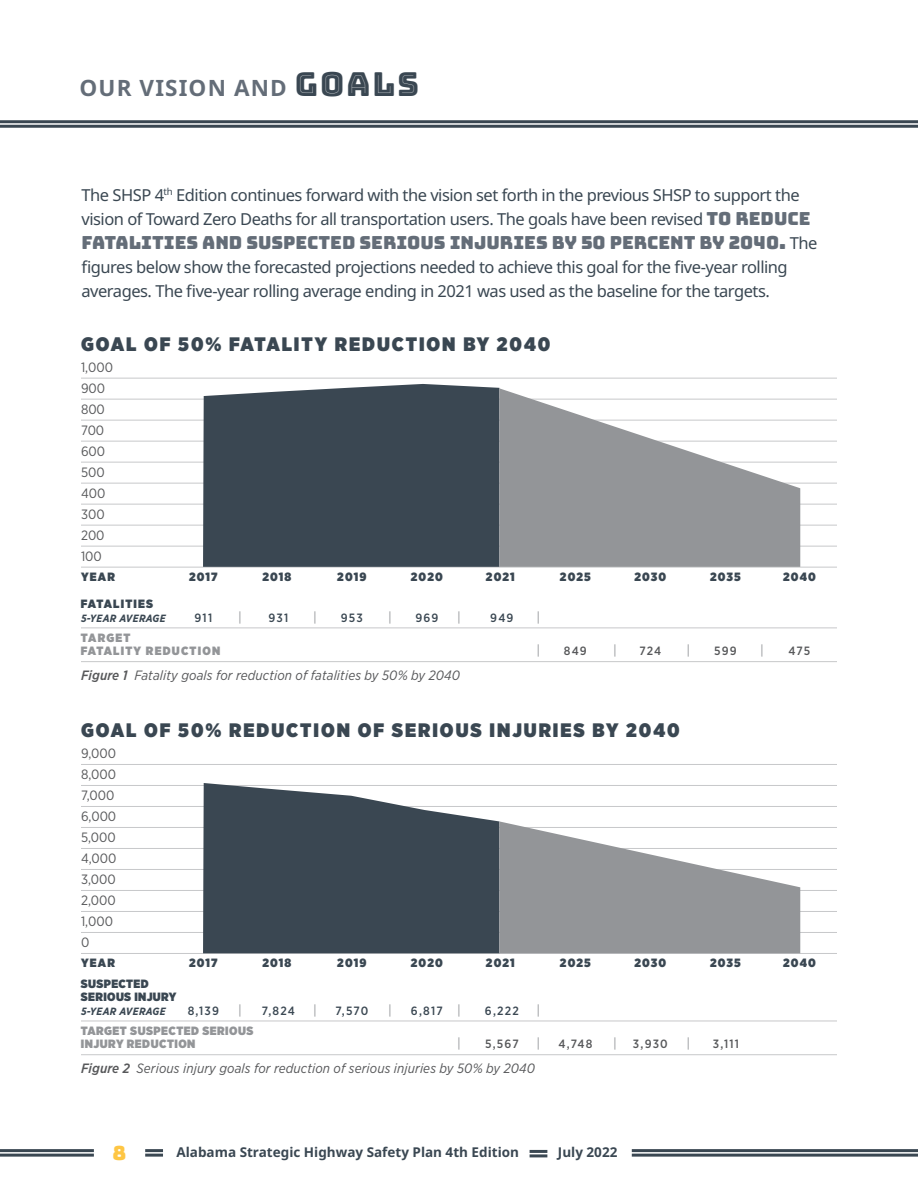
<style>
.page{position:relative;width:918px;height:1188px;background:#fff}
.page>*{position:absolute;margin:0;border:0;box-sizing:border-box;transform-origin:0 0}
.t1{font:700 22.5px "Noto Sans";letter-spacing:.05em;color:#646d78}
.t2{font:900 19.5px "Gotham Narrow";letter-spacing:.1em;color:#3a4752}
.t3{font:19.5px "Bungee";color:#fec644}
.t4{font:18px "Bungee";color:#646d78}
.t5{font:16.5px/24px "Noto Sans";letter-spacing:-.03em;color:#3a4752}
.t6{font:italic 13.5px "Gotham Narrow";letter-spacing:.01em;color:#57585a}
.t7{font:13.5px/21px "Gotham Narrow";color:#57585a}
.t8{font:700 13.5px "Noto Sans";color:#3a4752}
.t9{font:13.5px "Gotham Narrow";color:#939598}
.t10{font:900 12px "Gotham Narrow";letter-spacing:.1em;color:#3a4752}
.t11{font:500 12px "Gotham Narrow";letter-spacing:.1em;color:#3a4752}
.t12{font:900 12px/13.5px "Gotham Narrow";letter-spacing:.04em;color:#939598}
.t13{font:500 12px "Gotham Narrow";letter-spacing:.095em;color:#57585a}
.t14{font:900 12px/13.5px "Gotham Narrow";letter-spacing:.1em;color:#939598}
.t15{font:900 12px/13.5px "Gotham Narrow";letter-spacing:.03em;color:#3a4752}
.t16{font:italic 700 10.5px "Gotham Narrow";letter-spacing:.03em;color:#3a4752}
.s1{font-family:"Bungee Inline";font-weight:400;font-size:33px;color:#3a4752}
.s2{font-family:"Bungee";font-size:18px;color:#646d78}
.s3{font-family:"Noto Sans";font-size:16.5px;color:#3a4752}
.s4{font-weight:500}
.s5{font-weight:400;font-size:13.5px;color:#939598}
</style>
<div class="page">
<hr style="left:530px;top:1150px;width:17px;height:3px;background:#3a4752">
<hr style="left:530px;top:1154px;width:17px;height:3px;background:#3a4752">
<hr style="left:145px;top:1149px;width:18px;height:3px;background:#3a4752">
<hr style="left:145px;top:1154px;width:18px;height:3px;background:#3a4752">
<hr style="left:0;top:1149px;width:94px;height:3px;background:#3a4752">
<hr style="left:0;top:1154px;width:94px;height:3px;background:#3a4752">
<hr style="left:632px;top:1149px;width:286px;height:3px;background:#3a4752">
<hr style="left:632px;top:1154px;width:286px;height:3px;background:#3a4752">
<hr style="left:0;top:120px;width:918px;height:3px;background:#3a4752">
<hr style="left:0;top:125px;width:918px;height:3px;background:#3a4752">
<hr style="left:81px;top:378px;width:756px;height:1px;background:#c7c8ca">
<hr style="left:81px;top:399px;width:756px;height:1px;background:#c7c8ca">
<hr style="left:81px;top:420px;width:756px;height:1px;background:#c7c8ca">
<hr style="left:81px;top:441px;width:756px;height:1px;background:#c7c8ca">
<hr style="left:81px;top:462px;width:756px;height:1px;background:#c7c8ca">
<hr style="left:81px;top:483px;width:756px;height:1px;background:#c7c8ca">
<hr style="left:81px;top:504px;width:756px;height:1px;background:#c7c8ca">
<hr style="left:81px;top:525px;width:756px;height:1px;background:#c7c8ca">
<hr style="left:81px;top:546px;width:756px;height:1px;background:#c7c8ca">
<hr style="left:81px;top:567px;width:756px;height:1px;background:#c7c8ca">
<hr style="left:81px;top:628px;width:756px;height:1px;background:#c7c8ca">
<hr style="left:81px;top:661px;width:756px;height:1px;background:#c7c8ca">
<hr style="left:81px;top:764px;width:756px;height:1px;background:#c7c8ca">
<hr style="left:81px;top:785px;width:756px;height:1px;background:#c7c8ca">
<hr style="left:81px;top:806px;width:756px;height:1px;background:#c7c8ca">
<hr style="left:81px;top:827px;width:756px;height:1px;background:#c7c8ca">
<hr style="left:81px;top:848px;width:756px;height:1px;background:#c7c8ca">
<hr style="left:81px;top:869px;width:756px;height:1px;background:#c7c8ca">
<hr style="left:81px;top:890px;width:756px;height:1px;background:#c7c8ca">
<hr style="left:81px;top:911px;width:756px;height:1px;background:#c7c8ca">
<hr style="left:81px;top:932px;width:756px;height:1px;background:#c7c8ca">
<hr style="left:81px;top:953px;width:756px;height:1px;background:#c7c8ca">
<hr style="left:81px;top:1021px;width:756px;height:1px;background:#c7c8ca">
<hr style="left:81px;top:1054px;width:756px;height:1px;background:#c7c8ca">
<div style="left:203px;top:384px;width:296px;height:183px;background:#3a4752"></div>
<svg style="left:203px;top:783px;width:296px;height:170px;background:#4d5962"></svg>
<svg style="left:499px;top:388px;width:301px;height:179px;fill:#939598"></svg>
<svg style="left:499px;top:821px;width:301px;height:132px"></svg>
<h1 class="t1" style="left:80px;top:72px;width:341px">OUR VISION AND <span class="s1">GOALS</span></h1>
<p class="t5" style="left:82px;top:183px;width:731px">The SHSP 4<sup>th</sup> Edition continues forward with the vision set forth in the previous SHSP to support the vision of Toward Zero Deaths for all transportation users. The goals have been revised <span class="s2">TO REDUCE</span></p>
<p class="t4" style="left:82px;top:232px;width:737px">FATALITIES AND SUSPECTED SERIOUS INJURIES BY 50 PERCENT BY 2040. <span class="s3">The</span></p>
<p class="t5" style="left:82px;top:255px;width:708px">figures below show the forecasted projections needed to achieve this goal for the five-year rolling averages. The five-year rolling average ending in 2021 was used as the baseline for the targets.</p>
<p class="t2" style="left:81px;top:331px;width:471px">GOAL OF 50% FATALITY REDUCTION BY 2040</p>
<p class="t7" style="left:81px;top:356px;width:33px">1,000<br>900<br>800<br>700<br>600<br>500<br>400<br>300<br>200<br>100</p>
<p class="t10" style="left:81px;top:569px;width:35px">YEAR</p>
<p class="t10" style="left:189px;top:569px;width:30px">2017</p>
<p class="t10" style="left:262px;top:569px;width:30px">2018</p>
<p class="t10" style="left:337px;top:569px;width:31px">2019</p>
<p class="t10" style="left:411px;top:569px;width:34px">2020</p>
<p class="t10" style="left:486px;top:569px;width:30px">2021</p>
<p class="t10" style="left:560px;top:569px;width:32px">2025</p>
<p class="t10" style="left:634px;top:569px;width:33px">2030</p>
<p class="t10" style="left:710px;top:569px;width:32px">2035</p>
<p class="t10" style="left:783px;top:569px;width:34px">2040</p>
<p class="t10" style="left:81px;top:596px;width:74px">FATALITIES</p>
<p class="t16" style="left:81px;top:611px;width:86px">5-YEAR AVERAGE</p>
<p class="t11" style="left:195px;top:610px;width:19px">911</p>
<p class="t9" style="left:238px;top:608px;width:5px">|</p>
<p class="t11" style="left:269px;top:610px;width:21px">931</p>
<p class="t9" style="left:313px;top:608px;width:5px">|</p>
<p class="t11" style="left:341px;top:610px;width:24px">953</p>
<p class="t9" style="left:388px;top:608px;width:5px">|</p>
<p class="t11" style="left:415px;top:610px;width:24px">969</p>
<p class="t9" style="left:457px;top:608px;width:5px">|</p>
<p class="t11" style="left:490px;top:610px;width:25px">949</p>
<p class="t9" style="left:537px;top:608px;width:5px">|</p>
<p class="t14" style="left:81px;top:631px;width:141px">TARGET<br>FATALITY REDUCTION</p>
<p class="t9" style="left:537px;top:642px;width:5px">|</p>
<p class="t13" style="left:564px;top:643px;width:24px">849</p>
<p class="t9" style="left:613px;top:642px;width:5px">|</p>
<p class="t13" style="left:639px;top:643px;width:23px">724</p>
<p class="t9" style="left:687px;top:642px;width:5px">|</p>
<p class="t13" style="left:714px;top:643px;width:24px">599</p>
<p class="t9" style="left:760px;top:642px;width:5px">|</p>
<p class="t13" style="left:789px;top:643px;width:23px">475</p>
<p class="t6" style="left:81px;top:667px;width:381px"><span class="s4">Figure 1</span> Fatality goals for reduction of fatalities by 50% by 2040</p>
<p class="t2" style="left:81px;top:717px;width:600px">GOAL OF 50% REDUCTION OF SERIOUS INJURIES BY 2040</p>
<p class="t7" style="left:81px;top:743px;width:37px">9,000<br>8,000<br>7,000<br>6,000<br>5,000<br>4,000<br>3,000<br>2,000<br>1,000<br>0</p>
<p class="t10" style="left:81px;top:955px;width:35px">YEAR</p>
<p class="t10" style="left:189px;top:955px;width:30px">2017</p>
<p class="t10" style="left:262px;top:955px;width:30px">2018</p>
<p class="t10" style="left:337px;top:955px;width:31px">2019</p>
<p class="t10" style="left:411px;top:955px;width:34px">2020</p>
<p class="t10" style="left:486px;top:955px;width:30px">2021</p>
<p class="t10" style="left:560px;top:955px;width:32px">2025</p>
<p class="t10" style="left:634px;top:955px;width:33px">2030</p>
<p class="t10" style="left:710px;top:955px;width:32px">2035</p>
<p class="t10" style="left:783px;top:955px;width:34px">2040</p>
<p class="t15" style="left:81px;top:976px;width:97px">SUSPECTED<br>SERIOUS INJURY</p>
<p class="t16" style="left:81px;top:1004px;width:86px">5-YEAR AVERAGE</p>
<p class="t11" style="left:188px;top:1003px;width:33px">8,139</p>
<p class="t9" style="left:238px;top:1002px;width:5px">|</p>
<p class="t11" style="left:262px;top:1003px;width:35px">7,824</p>
<p class="t9" style="left:313px;top:1002px;width:5px">|</p>
<p class="t11" style="left:335px;top:1003px;width:34px">7,570</p>
<p class="t9" style="left:388px;top:1002px;width:5px">|</p>
<p class="t11" style="left:411px;top:1003px;width:51px">6,817 <span class="s5">|</span></p>
<p class="t11" style="left:485px;top:1003px;width:35px">6,222</p>
<p class="t9" style="left:537px;top:1002px;width:5px">|</p>
<p class="t12" style="left:81px;top:1024px;width:174px">TARGET SUSPECTED SERIOUS<br>INJURY REDUCTION</p>
<p class="t9" style="left:457px;top:1035px;width:5px">|</p>
<p class="t13" style="left:485px;top:1037px;width:35px">5,567</p>
<p class="t9" style="left:537px;top:1035px;width:5px">|</p>
<p class="t13" style="left:558px;top:1037px;width:35px">4,748</p>
<p class="t13" style="left:613px;top:1037px;width:56px"><span class="s5">|</span> 3,930</p>
<p class="t9" style="left:687px;top:1035px;width:5px">|</p>
<p class="t13" style="left:713px;top:1037px;width:28px">3,111</p>
<p class="t6" style="left:81px;top:1060px;width:456px"><span class="s4">Figure 2</span> Serious injury goals for reduction of serious injuries by 50% by 2040</p>
<p class="t3" style="left:113px;top:1142px;width:15px">8</p>
<p class="t8" style="left:176px;top:1143px;width:344px">Alabama Strategic Highway Safety Plan 4th Edition</p>
<p class="t8" style="left:558px;top:1143px;width:61px">July 2022</p>
</div>
